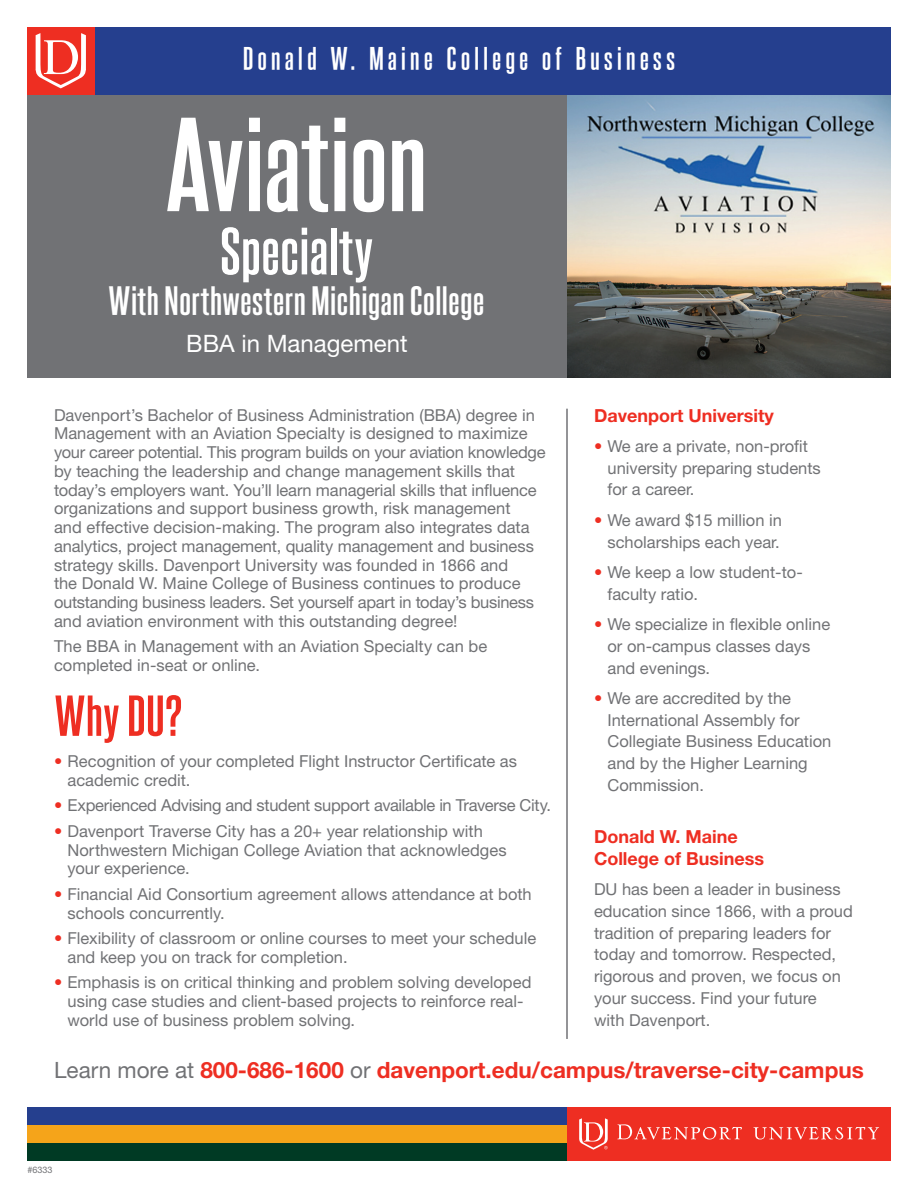
<style>
.page{position:relative;width:918px;height:1188px;background:#fff}
.page>*{position:absolute;margin:0;border:0;box-sizing:border-box;transform-origin:0 0}
.t1{font:700 132px "Davenport Steelfish";letter-spacing:-.03em;color:#fff}
.t2{font:700 66px "Davenport Steelfish";letter-spacing:-.025em;color:#fff}
.t3{font:700 57px "Davenport Steelfish";color:#ee2e22}
.t4{font:700 40.5px "Davenport Steelfish";letter-spacing:-.02em;color:#fff}
.t5{font:700 32.25px "Davenport Steelfish";letter-spacing:.1em;color:#fff}
.t6{font:24px "Helvetica Neue LT Std";color:#fff}
.t7{font:700 22.5px "Helvetica Neue LT Std";color:#ee2e22}
.t8{font:700 18px/21.8px "Helvetica Neue LT Std";color:#ee2e22}
.t9{font:16.5px/18.8px "Helvetica Neue LT Std";color:#717275}
.t10{font:16.5px "Helvetica Neue LT Std";letter-spacing:-.02em;color:#717275}
.t11{font:9px "Helvetica Neue LT Std";color:#717275}
.s1{color:#ee2e22}
.s2{font-weight:400;color:#717275}
</style>
<div class="page">
<div style="left:27px;top:94px;width:540px;height:284px;background:#717275"></div>
<div style="left:27px;top:1107px;width:540px;height:18px;background:#253f8e"></div>
<div style="left:27px;top:1125px;width:540px;height:18px;background:#f5a41a"></div>
<div style="left:27px;top:1143px;width:540px;height:18px;background:#003a24"></div>
<img style="left:567px;top:94px;width:324px;height:284px">
<div style="left:567px;top:1107px;width:324px;height:54px;background:#ee2e22"></div>
<svg style="left:617px;top:1124px;width:262px;height:16px"></svg>
<svg style="left:579px;top:1118px;width:29px;height:32px"></svg>
<div style="left:94px;top:27px;width:797px;height:67px;background:#253f8e"></div>
<div style="left:27px;top:27px;width:67px;height:67px;background:#ee2e22"></div>
<svg style="left:35px;top:33px;width:51px;height:55px"></svg>
<hr style="left:566px;top:409px;width:2px;height:630px;background:#717275">
<h3 class="t5" style="left:242px;top:43px;width:435px">Donald W. Maine College of Business</h3>
<h1 class="t1" style="left:164px;top:102px;width:267px">Aviation</h1>
<h2 class="t2" style="left:219px;top:220px;width:156px">Specialty</h2>
<h3 class="t4" style="left:108px;top:281px;width:378px">With Northwestern Michigan College</h3>
<h3 class="t6" style="left:186px;top:329px;width:223px">BBA in Management</h3>
<p class="t9" style="left:54px;top:405px;width:493px">Davenport’s Bachelor of Business Administration (BBA) degree in Management with an Aviation Specialty is designed to maximize your career potential. This program builds on your aviation knowledge by teaching the leadership and change management skills that today’s employers want. You’ll learn managerial skills that influence organizations and support business growth, risk management<br>and effective decision-making. The program also integrates data analytics, project management, quality management and business strategy skills. Davenport University was founded in 1866 and<br>the Donald W. Maine College of Business continues to produce outstanding business leaders. Set yourself apart in today’s business and aviation environment with this outstanding degree!</p>
<p class="t9" style="left:54px;top:637px;width:435px">The BBA in Management with an Aviation Specialty can be completed in-seat or online.</p>
<h3 class="t3" style="left:54px;top:689px;width:131px">Why DU?</h3>
<p class="t9" style="left:67px;top:752px;width:451px;text-indent:-13px"><span class="s1">•</span> Recognition of your completed Flight Instructor Certificate as academic credit.</p>
<p class="t10" style="left:54px;top:796px;width:499px"><span class="s1">•</span> Experienced Advising and student support available in Traverse City.</p>
<p class="t9" style="left:67px;top:821px;width:441px;text-indent:-13px"><span class="s1">•</span> Davenport Traverse City has a 20+ year relationship with<br>Northwestern Michigan College Aviation that acknowledges your experience.</p>
<p class="t9" style="left:67px;top:884px;width:466px;text-indent:-13px"><span class="s1">•</span> Financial Aid Consortium agreement allows attendance at both schools concurrently.</p>
<p class="t9" style="left:67px;top:929px;width:470px;text-indent:-13px"><span class="s1">•</span> Flexibility of classroom or online courses to meet your schedule and keep you on track for completion.</p>
<p class="t9" style="left:67px;top:973px;width:466px;text-indent:-13px"><span class="s1">•</span> Emphasis is on critical thinking and problem solving developed using case studies and client-based projects to reinforce real&shy;world use of business problem solving.</p>
<p class="t8" style="left:594px;top:404px;width:181px">Davenport University</p>
<p class="t9" style="left:607px;top:435px;width:215px;line-height:21.8px;text-indent:-13px"><span class="s1">•</span> We are a private, non-profit university preparing students for a career.</p>
<p class="t9" style="left:594px;top:509px;width:189px;line-height:21.8px;text-align:right"><span class="s1">•</span> We award $15 million in scholarships each year.</p>
<p class="t9" style="left:607px;top:561px;width:197px;line-height:21.8px;text-indent:-13px"><span class="s1">•</span> We keep a low student-to&shy;faculty ratio.</p>
<p class="t9" style="left:607px;top:613px;width:224px;line-height:21.8px;text-indent:-13px"><span class="s1">•</span> We specialize in flexible online or on-campus classes days and evenings.</p>
<p class="t9" style="left:607px;top:687px;width:226px;line-height:21.8px;text-indent:-13px"><span class="s1">•</span> We are accredited by the<br>International Assembly for<br>Collegiate Business Education and by the Higher Learning<br>Commission.</p>
<p class="t8" style="left:594px;top:825px;width:172px">Donald W. Maine<br>College of Business</p>
<p class="t9" style="left:594px;top:878px;width:260px;line-height:21.8px">DU has been a leader in business education since 1866, with a proud tradition of preparing leaders for today and tomorrow. Respected, rigorous and proven, we focus on your success. Find your future<br>with Davenport.</p>
<h3 class="t7" style="left:54px;top:1056px;width:811px"><span class="s2">Learn more at</span> 800-686-1600 <span class="s2">or</span> davenport.edu/campus/traverse-city-campus</h3>
<p class="t11" style="left:28px;top:1165px;width:27px">#6333</p>
</div>
